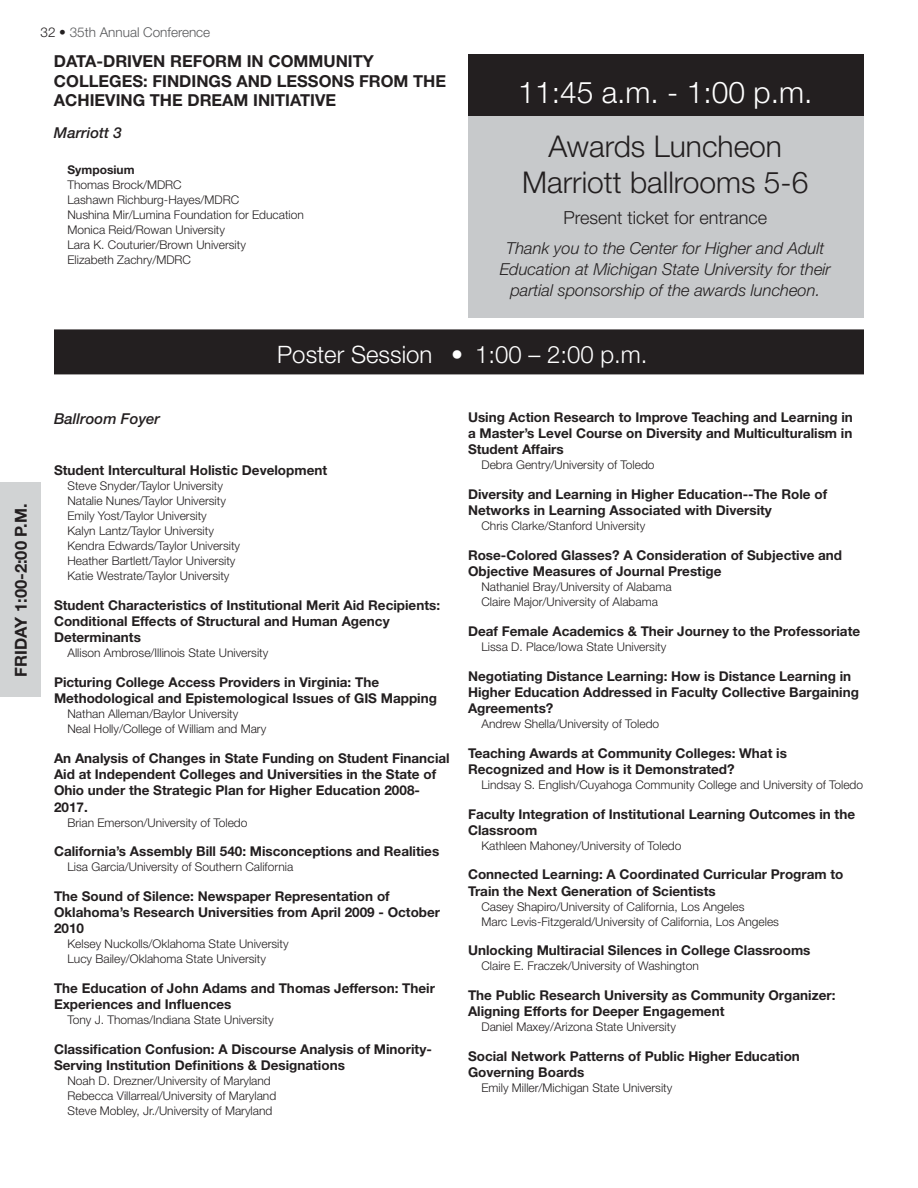
<style>
.page{position:relative;width:918px;height:1188px;background:#fff}
.page>*{position:absolute;margin:0;border:0;box-sizing:border-box;transform-origin:0 0}
.t1{font:300 30px/36px "Helvetica Neue LT Std";color:#231f20;text-align:center}
.t2{font:300 30px "Helvetica Neue LT Std";color:#fff}
.t3{font:300 24px "Helvetica Neue LT Std";color:#fff}
.t4{font:300 18px "Helvetica Neue LT Std";color:#231f20}
.t5{font:italic 300 16.5px/21px "Helvetica Neue LT Std";color:#231f20;text-align:center}
.t6{font:700 16.5px/19.8px "Helvetica Neue LT Std";color:#231f20}
.t7{font:700 16.5px "Helvetica Neue";color:#231f20}
.t8{font:italic 500 15px "Helvetica Neue LT Std";color:#231f20}
.t9{font:700 13.5px/16.2px "Helvetica Neue LT Std";color:#231f20}
.t10{font:300 13.5px "Helvetica Neue LT Std";color:#58595b}
.t11{font:300 12px/15px "Helvetica Neue LT Std";color:#231f20}
.t12{font:700 12px "Helvetica Neue LT Std";color:#231f20}
.s1{color:#231f20}
</style>
<div class="page">
<div style="left:469px;top:54px;width:395px;height:264px;background:#c7c9cb"></div>
<div style="left:469px;top:54px;width:395px;height:62px;background:#231f20"></div>
<div style="left:54px;top:329px;width:810px;height:45px;background:#231f20"></div>
<div style="left:0;top:483px;width:40px;height:214px;background:#d1d3d4"></div>
<p class="t10" style="left:40px;top:24px;width:171px"><span class="s1">32 •</span> 35th Annual Conference</p>
<p class="t6" style="left:54px;top:51px;width:394px">Data-Driven Reform in Community<br>Colleges: Findings and Lessons from the<br>Achieving the Dream Initiative</p>
<p class="t8" style="left:54px;top:124px;width:69px">Marriott 3</p>
<p class="t12" style="left:67px;top:163px;width:69px">Symposium</p>
<p class="t11" style="left:67px;top:177px;width:238px">Thomas Brock/MDRC<br>Lashawn Richburg-Hayes/MDRC<br>Nushina Mir/Lumina Foundation for Education<br>Monica Reid/Rowan University<br>Lara K. Couturier/Brown University<br>Elizabeth Zachry/MDRC</p>
<h1 class="t2" style="left:518px;top:74px;width:296px">11:45 a.m. - 1:00 p.m.</h1>
<h1 class="t1" style="left:522px;top:128px;width:288px">Awards Luncheon<br>Marriott ballrooms 5-6</h1>
<h3 class="t4" style="left:563px;top:206px;width:205px">Present ticket for entrance</h3>
<p class="t5" style="left:500px;top:237px;width:332px">Thank you to the Center for Higher and Adult<br>Education at Michigan State University for their partial sponsorship of the awards luncheon.</p>
<p class="t7" style="left:11px;top:677px;width:172px;rotate:-90deg">friday 1:00-2:00 p.m.</p>
<h2 class="t3" style="left:277px;top:340px;width:372px">Poster Session • 1:00 – 2:00 p.m.</h2>
<p class="t8" style="left:54px;top:410px;width:108px">Ballroom Foyer</p>
<p class="t9" style="left:54px;top:462px;width:275px">Student Intercultural Holistic Development</p>
<p class="t11" style="left:68px;top:478px;width:174px">Steve Snyder/Taylor University Natalie Nunes/Taylor University Emily Yost/Taylor University<br>Kalyn Lantz/Taylor University Kendra Edwards/Taylor University Heather Bartlett/Taylor University Katie Westrate/Taylor University</p>
<p class="t9" style="left:54px;top:597px;width:388px">Student Characteristics of Institutional Merit Aid Recipients:<br>Conditional Effects of Structural and Human Agency<br>Determinants</p>
<p class="t11" style="left:68px;top:645px;width:202px">Allison Ambrose/Illinois State University</p>
<p class="t9" style="left:54px;top:674px;width:327px">Picturing College Access Providers in Virginia: The<br>Methodological and Epistemological Issues of GIS</p>
<p class="t9" style="left:381px;top:690px;width:58px">Mapping</p>
<p class="t11" style="left:68px;top:706px;width:200px">Nathan Alleman/Baylor University<br>Neal Holly/College of William and Mary</p>
<p class="t9" style="left:54px;top:750px;width:397px">An Analysis of Changes in State Funding on Student Financial Aid at Independent Colleges and Universities in the State of Ohio under the Strategic Plan for Higher Education 2008- 2017.</p>
<p class="t11" style="left:68px;top:815px;width:182px">Brian Emerson/University of Toledo</p>
<p class="t9" style="left:54px;top:843px;width:387px">California’s Assembly Bill 540: Misconceptions and Realities</p>
<p class="t11" style="left:68px;top:859px;width:227px">Lisa Garcia/University of Southern California</p>
<p class="t9" style="left:54px;top:888px;width:388px">The Sound of Silence: Newspaper Representation of<br>Oklahoma’s Research Universities from April 2009 - October<br>2010</p>
<p class="t11" style="left:68px;top:936px;width:223px">Kelsey Nuckolls/Oklahoma State University<br>Lucy Bailey/Oklahoma State University</p>
<p class="t9" style="left:54px;top:980px;width:382px">The Education of John Adams and Thomas Jefferson: Their<br>Experiences and Influences</p>
<p class="t11" style="left:68px;top:1012px;width:208px">Tony J. Thomas/Indiana State University</p>
<p class="t9" style="left:54px;top:1041px;width:379px">Classification Confusion: A Discourse Analysis of Minority-<br>Serving Institution Definitions &amp; Designations</p>
<p class="t11" style="left:68px;top:1073px;width:210px">Noah D. Drezner/University of Maryland<br>Rebecca Villarreal/University of Maryland<br>Steve Mobley, Jr./University of Maryland</p>
<p class="t9" style="left:468px;top:409px;width:386px;text-align:justify">Using Action Research to Improve Teaching and Learning in a Master’s Level Course on Diversity and Multiculturalism in Student Affairs</p>
<p class="t11" style="left:482px;top:457px;width:175px">Debra Gentry/University of Toledo</p>
<p class="t9" style="left:468px;top:486px;width:361px">Diversity and Learning in Higher Education--The Role of<br>Networks in Learning Associated with Diversity</p>
<p class="t11" style="left:482px;top:518px;width:165px">Chris Clarke/Stanford University</p>
<p class="t9" style="left:468px;top:547px;width:376px">Rose-Colored Glasses? A Consideration of Subjective and<br>Objective Measures of Journal Prestige</p>
<p class="t11" style="left:482px;top:579px;width:192px">Nathaniel Bray/University of Alabama<br>Claire Major/University of Alabama</p>
<p class="t9" style="left:468px;top:623px;width:394px">Deaf Female Academics &amp; Their Journey to the Professoriate</p>
<p class="t11" style="left:482px;top:639px;width:186px">Lissa D. Place/Iowa State University</p>
<p class="t9" style="left:468px;top:667px;width:392px">Negotiating Distance Learning: How is Distance Learning in<br>Higher Education Addressed in Faculty Collective Bargaining<br>Agreements?</p>
<p class="t11" style="left:482px;top:716px;width:179px">Andrew Shella/University of Toledo</p>
<p class="t9" style="left:468px;top:744px;width:320px">Teaching Awards at Community Colleges: What is<br>Recognized and How is it Demonstrated?</p>
<p class="t11" style="left:482px;top:777px;width:383px">Lindsay S. English/Cuyahoga Community College and University of Toledo</p>
<p class="t9" style="left:468px;top:805px;width:389px">Faculty Integration of Institutional Learning Outcomes in the<br>Classroom</p>
<p class="t11" style="left:482px;top:838px;width:202px">Kathleen Mahoney/University of Toledo</p>
<p class="t9" style="left:468px;top:866px;width:377px">Connected Learning: A Coordinated Curricular Program to<br>Train the Next Generation of Scientists</p>
<p class="t11" style="left:482px;top:899px;width:299px">Casey Shapiro/University of California, Los Angeles<br>Marc Levis-Fitzgerald/University of California, Los Angeles</p>
<p class="t9" style="left:468px;top:942px;width:344px">Unlocking Multiracial Silences in College Classrooms</p>
<p class="t11" style="left:482px;top:958px;width:219px">Claire E. Fraczek/University of Washington</p>
<p class="t9" style="left:468px;top:987px;width:369px">The Public Research University as Community Organizer:<br>Aligning Efforts for Deeper Engagement</p>
<p class="t11" style="left:482px;top:1019px;width:196px">Daniel Maxey/Arizona State University</p>
<p class="t9" style="left:468px;top:1048px;width:333px">Social Network Patterns of Public Higher Education<br>Governing Boards</p>
<p class="t11" style="left:482px;top:1080px;width:192px">Emily Miller/Michigan State University</p>
</div>
